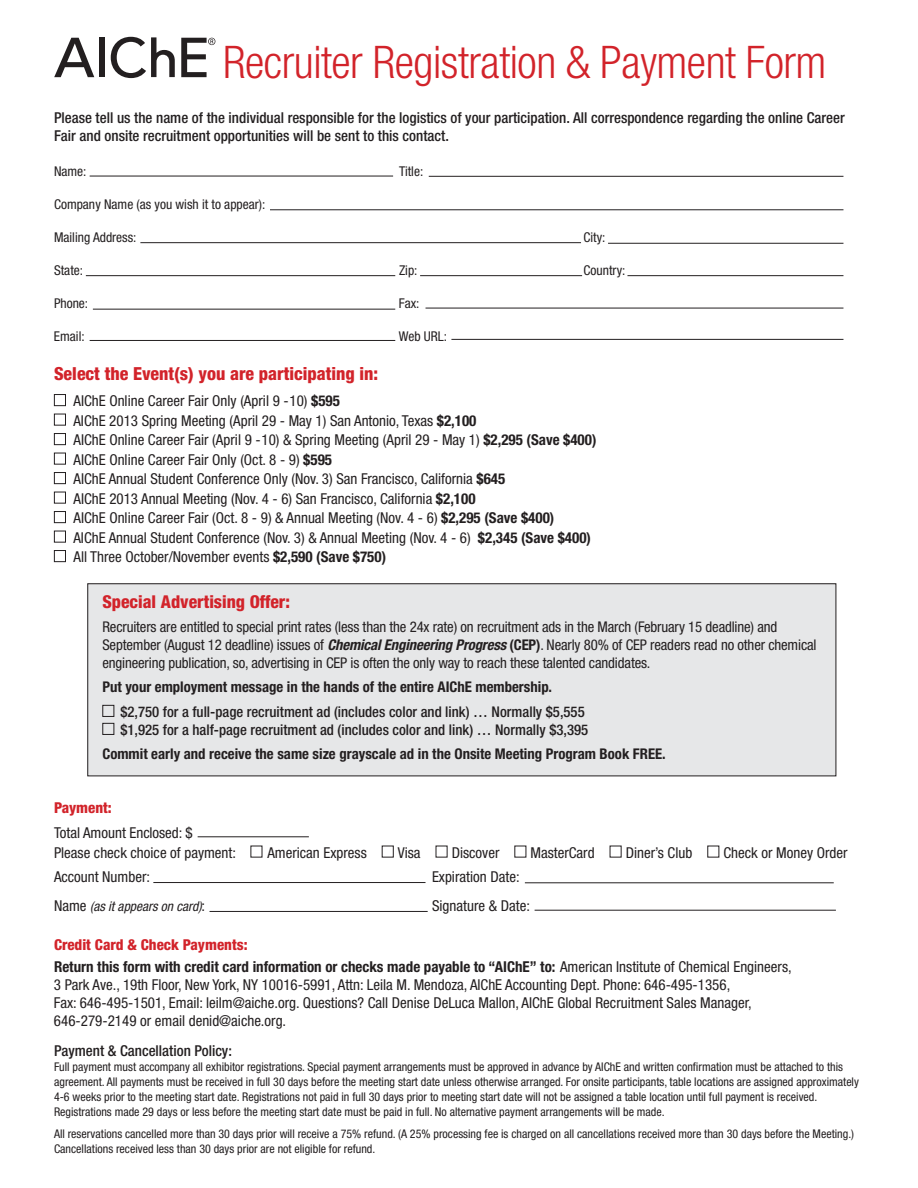
<style>
.page{position:relative;width:918px;height:1188px;background:#fff}
.page>*{position:absolute;margin:0;border:0;box-sizing:border-box;transform-origin:0 0}
.t1{font:300 condensed 45px "Helvetica Neue";letter-spacing:-.01em;color:#d2232a}
.t2{font:800 condensed 18px "Helvetica Neue";color:#d2232a}
.t3{font:800 condensed 17.7px "Helvetica Neue";color:#d2232a}
.t4{font:condensed 15px/19.5px "Helvetica Neue";color:#231f20}
.t5{font:500 condensed 15px/18px "Helvetica Neue";color:#231f20}
.t6{font:700 condensed 15px/21.6px "Helvetica Neue";color:#231f20}
.t7{font:800 condensed 15px "Helvetica Neue";color:#d2232a}
.t8{font:condensed 14.85px/17.7px "Helvetica Neue";letter-spacing:-.01em;color:#231f20}
.t9{font:700 condensed 14.85px "Helvetica Neue";color:#231f20}
.t10{font:500 condensed 14.85px/18px "Helvetica Neue";color:#231f20}
.t11{font:condensed 13.5px "Helvetica Neue";color:#231f20}
.t12{font:italic condensed 13.5px "Helvetica Neue";color:#231f20}
.t13{font:condensed 12px/15px "Helvetica Neue";color:#231f20}
.s1{font-weight:700}
.s2{font-weight:700;font-style:italic}
.s3{font-style:normal;font-size:15px}
.s4{font-weight:800;color:#d2232a}
.s5{font-weight:400}
</style>
<div class="page">
<svg style="left:54px;top:38px;width:40px;height:39px"></svg>
<div style="left:99px;top:38px;width:6px;height:39px;background:#231f20"></div>
<svg style="left:111px;top:37px;width:64px;height:41px"></svg>
<svg style="left:181px;top:38px;width:34px;height:39px"></svg>
<div style="left:54px;top:394px;width:12px;height:12px;border:1px solid #231f20"></div>
<div style="left:54px;top:414px;width:12px;height:12px;border:1px solid #231f20"></div>
<div style="left:54px;top:433px;width:12px;height:12px;border:1px solid #231f20"></div>
<div style="left:54px;top:453px;width:12px;height:12px;border:1px solid #231f20"></div>
<div style="left:54px;top:472px;width:12px;height:12px;border:1px solid #231f20"></div>
<div style="left:54px;top:492px;width:12px;height:12px;border:1px solid #231f20"></div>
<div style="left:54px;top:511px;width:12px;height:12px;border:1px solid #231f20"></div>
<div style="left:54px;top:531px;width:12px;height:12px;border:1px solid #231f20"></div>
<div style="left:54px;top:550px;width:12px;height:12px;border:1px solid #231f20"></div>
<div style="left:88px;top:584px;width:748px;height:192px;background:#e6e7e8"></div>
<div style="left:87px;top:583px;width:749px;height:193px;border:1px solid #231f20"></div>
<div style="left:102px;top:705px;width:12px;height:12px;border:1px solid #231f20"></div>
<div style="left:102px;top:723px;width:12px;height:12px;border:1px solid #231f20"></div>
<div style="left:382px;top:846px;width:12px;height:12px;border:1px solid #231f20"></div>
<div style="left:707px;top:846px;width:12px;height:12px;border:1px solid #231f20"></div>
<hr style="left:153px;top:882px;width:273px;height:1px;background:#231f20">
<hr style="left:525px;top:883px;width:309px;height:1px;background:#231f20">
<hr style="left:210px;top:911px;width:218px;height:1px;background:#231f20">
<hr style="left:535px;top:910px;width:301px;height:1px;background:#231f20">
<hr style="left:90px;top:176px;width:303px;height:1px;background:#231f20">
<hr style="left:429px;top:176px;width:414px;height:1px;background:#231f20">
<hr style="left:270px;top:210px;width:573px;height:1px;background:#231f20">
<hr style="left:140px;top:242px;width:441px;height:1px;background:#231f20">
<hr style="left:86px;top:275px;width:309px;height:1px;background:#231f20">
<hr style="left:420px;top:275px;width:162px;height:1px;background:#231f20">
<hr style="left:627px;top:275px;width:216px;height:1px;background:#231f20">
<hr style="left:426px;top:308px;width:417px;height:1px;background:#231f20">
<hr style="left:608px;top:243px;width:235px;height:1px;background:#231f20">
<hr style="left:93px;top:309px;width:302px;height:1px;background:#231f20">
<hr style="left:90px;top:340px;width:305px;height:1px;background:#231f20">
<hr style="left:451px;top:339px;width:392px;height:1px;background:#231f20">
<hr style="left:198px;top:837px;width:111px;height:1px;background:#231f20">
<h1 class="t1" style="left:223px;top:36px;width:605px">Recruiter Registration &amp; Payment Form</h1>
<p class="t5" style="left:54px;top:108px;width:792px">Please tell us the name of the individual responsible for the logistics of your participation. All correspondence regarding the online Career<br>Fair and onsite recruitment opportunities will be sent to this contact.</p>
<p class="t11" style="left:54px;top:163px;width:34px">Name:</p>
<p class="t11" style="left:399px;top:163px;width:26px">Title:</p>
<p class="t11" style="left:54px;top:196px;width:213px">Company Name (as you wish it to appear):</p>
<p class="t11" style="left:54px;top:229px;width:84px">Mailing Address:</p>
<p class="t11" style="left:583px;top:229px;width:23px">City:</p>
<p class="t11" style="left:54px;top:262px;width:31px">State:</p>
<p class="t11" style="left:399px;top:262px;width:20px">Zip:</p>
<p class="t11" style="left:584px;top:262px;width:43px">Country:</p>
<p class="t11" style="left:54px;top:295px;width:36px">Phone:</p>
<p class="t11" style="left:399px;top:295px;width:22px">Fax:</p>
<p class="t11" style="left:54px;top:328px;width:32px">Email:</p>
<p class="t11" style="left:399px;top:328px;width:50px">Web URL:</p>
<p class="t2" style="left:54px;top:362px;width:326px">Select the Event(s) you are participating in:</p>
<p class="t4" style="left:73px;top:391px;width:524px">AIChE Online Career Fair Only (April 9 -10) <span class="s1">$595<br></span>AIChE 2013 Spring Meeting (April 29 - May 1) San Antonio, Texas <span class="s1">$2,100<br></span>AIChE Online Career Fair (April 9 -10) &amp; Spring Meeting (April 29 - May 1) <span class="s1">$2,295 (Save $400)<br></span>AIChE Online Career Fair Only (Oct. 8 - 9) <span class="s1">$595<br></span>AIChE Annual Student Conference Only (Nov. 3) San Francisco, California <span class="s1">$645<br></span>AIChE 2013 Annual Meeting (Nov. 4 - 6) San Francisco, California <span class="s1">$2,100<br></span>AIChE Online Career Fair (Oct. 8 - 9) &amp; Annual Meeting (Nov. 4 - 6) <span class="s1">$2,295 (Save $400)<br></span>AIChE Annual Student Conference (Nov. 3) &amp; Annual Meeting (Nov. 4 - 6) <span class="s1">$2,345 (Save $400)<br></span>All Three October/November events <span class="s1">$2,590 (Save $750)</span></p>
<p class="t3" style="left:102px;top:591px;width:189px">Special Advertising Offer:</p>
<p class="t8" style="left:102px;top:618px;width:716px">Recruiters are entitled to special print rates (less than the 24x rate) on recruitment ads in the March (February 15 deadline) and<br>September (August 12 deadline) issues of <span class="s2">Chemical Engineering Progress</span> <span class="s1">(CEP)</span>. Nearly 80% of CEP readers read no other chemical engineering publication, so, advertising in CEP is often the only way to reach these talented candidates.</p>
<p class="t9" style="left:102px;top:678px;width:451px">Put your employment message in the hands of the entire AIChE membership.</p>
<p class="t10" style="left:120px;top:702px;width:469px">$2,750 for a full-page recruitment ad (includes color and link) … Normally $5,555 $1,925 for a half-page recruitment ad (includes color and link) … Normally $3,395</p>
<p class="t9" style="left:102px;top:745px;width:565px">Commit early and receive the same size grayscale ad in the Onsite Meeting Program Book FREE.</p>
<p class="t7" style="left:54px;top:799px;width:59px">Payment:</p>
<p class="t4" style="left:54px;top:823px;width:184px">Total Amount Enclosed: $<br>Please check choice of payment:</p>
<p class="t4" style="left:267px;top:842px;width:101px">American Express</p>
<p class="t4" style="left:398px;top:842px;width:24px">Visa</p>
<p class="t4" style="left:452px;top:842px;width:49px">Discover</p>
<p class="t4" style="left:531px;top:842px;width:66px">MasterCard</p>
<p class="t4" style="left:626px;top:842px;width:68px">Diner’s Club</p>
<p class="t4" style="left:723px;top:842px;width:126px">Check or Money Order</p>
<p class="t4" style="left:54px;top:867px;width:98px">Account Number:</p>
<p class="t4" style="left:432px;top:867px;width:89px">Expiration Date:</p>
<p class="t12" style="left:54px;top:898px;width:153px"><span class="s3">Name</span> (as it appears on card)<span class="s3">:</span></p>
<p class="t4" style="left:432px;top:895px;width:100px">Signature &amp; Date:</p>
<p class="t6" style="left:54px;top:934px;width:739px"><span class="s4">Credit Card &amp; Check Payments:<br></span>Return this form with credit card information or checks made payable to ‘‘AIChE’’ to: <span class="s5">American Institute of Chemical Engineers,</span></p>
<p class="t4" style="left:54px;top:975px;width:699px;line-height:18px">3 Park Ave., 19th Floor, New York, NY 10016-5991, Attn: Leila M. Mendoza, AIChE Accounting Dept. Phone: 646-495-1356,<br>Fax: 646-495-1501, Email: leilm@aiche.org. Questions? Call Denise DeLuca Mallon, AIChE Global Recruitment Sales Manager,<br>646-279-2149 or email denid@aiche.org.</p>
<p class="t5" style="left:54px;top:1042px;width:179px">Payment &amp; Cancellation Policy:</p>
<p class="t13" style="left:54px;top:1060px;width:806px">Full payment must accompany all exhibitor registrations. Special payment arrangements must be approved in advance by AIChE and written confirmation must be attached to this agreement. All payments must be received in full 30 days before the meeting start date unless otherwise arranged. For onsite participants, table locations are assigned approximately 4-6 weeks prior to the meeting start date. Registrations not paid in full 30 days prior to meeting start date will not be assigned a table location until full payment is received.<br>Registrations made 29 days or less before the meeting start date must be paid in full. No alternative payment arrangements will be made.</p>
<p class="t13" style="left:54px;top:1126px;width:802px">All reservations cancelled more than 30 days prior will receive a 75% refund. (A 25% processing fee is charged on all cancellations received more than 30 days before the Meeting.)<br>Cancellations received less than 30 days prior are not eligible for refund.</p>
</div>
